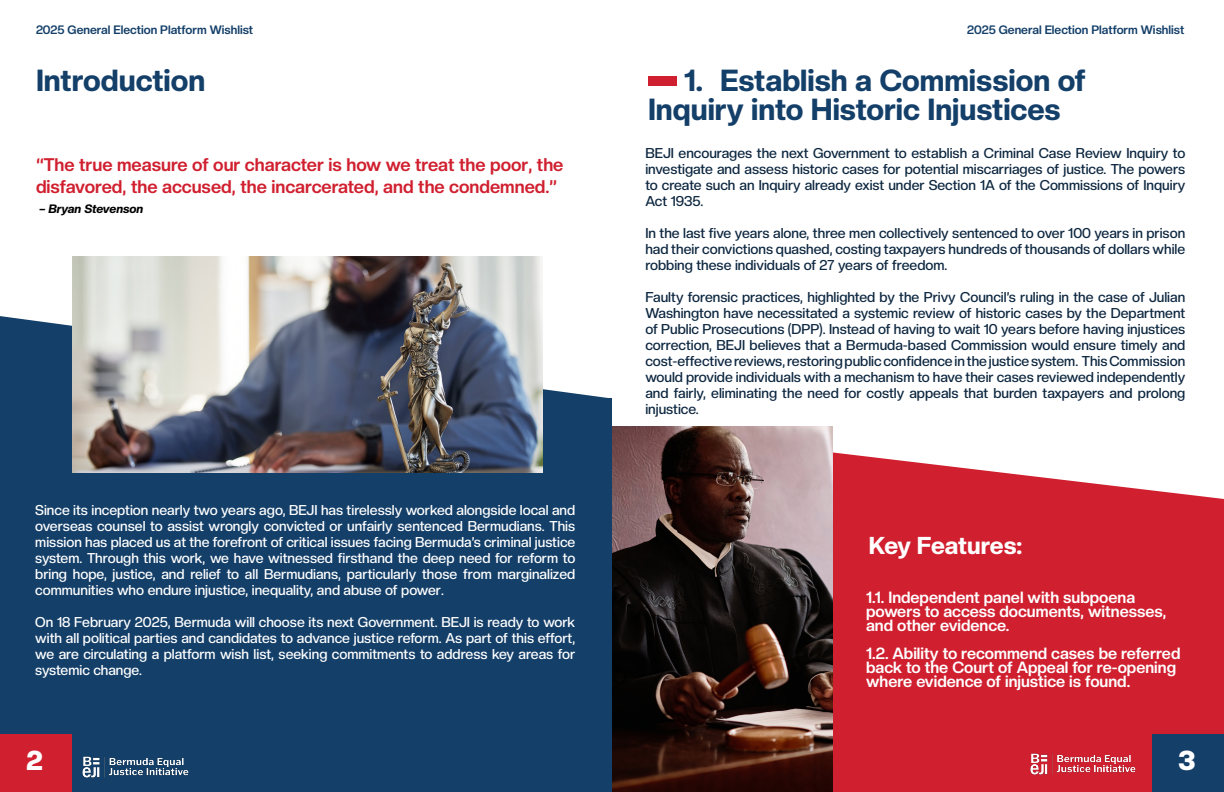
<style>
.page{position:relative;width:1224px;height:792px;background:#fff}
.page>*{position:absolute;margin:0;border:0;box-sizing:border-box;transform-origin:0 0}
.t1{font:800 30px/29px "Creato Display";color:#143f69}
.t2{font:900 27px "Creato Display";color:#fff}
.t3{font:800 24px "Creato Display";letter-spacing:-.01em;color:#fff}
.t4{font:700 18px/21.6px "Creato Display";color:#d01f2f}
.t5{font:700 16px/14px "Creato Display";color:#fff}
.t6{font:500 14px/16px "Creato Display";color:#0d2740;text-align:justify}
.t7{font:500 14px/16px "Creato Display";color:#fff;text-align:justify}
.t8{font:700 12px "Creato Display";color:#143f69}
.t9{font:italic 800 12px "Creato Display";color:#000}
</style>
<div class="page">
<div style="left:0;top:399px;width:612px;height:393px;background:#143f69"></div>
<svg style="left:833px;top:452px;width:391px;height:288px;background:#d33140"></svg>
<svg style="left:0;top:316px;width:612px;height:157px;fill:#143f69"></svg>
<div style="left:612px;top:740px;width:612px;height:52px;background:#d01f2f"></div>
<div style="left:0;top:734px;width:72px;height:58px;background:#d01f2f"></div>
<div style="left:1152px;top:734px;width:72px;height:58px;background:#143f69"></div>
<img style="left:72px;top:256px;width:471px;height:216px">
<img style="left:82px;top:756px;width:107px;height:22px">
<img style="left:1030px;top:753px;width:106px;height:22px">
<img style="left:612px;top:426px;width:221px;height:366px">
<div style="left:648px;top:76px;width:28px;height:10px;background:#d01f2f"></div>
<p class="t8" style="left:36px;top:23px;width:219px">2025 General Election Platform Wishlist</p>
<p class="t8" style="left:967px;top:23px;width:219px">2025 General Election Platform Wishlist</p>
<h1 class="t1" style="left:36px;top:66px;width:171px">Introduction</h1>
<h1 class="t1" style="left:648px;top:66px;width:439px;text-indent:36px">1. Establish a Commission of<br>Inquiry into Historic Injustices</h1>
<p class="t4" style="left:36px;top:154px;width:529px">“The true measure of our character is how we treat the poor, the disfavored, the accused, the incarcerated, and the condemned.”</p>
<p class="t9" style="left:39px;top:201px;width:106px">– Bryan Stevenson</p>
<p class="t7" style="left:35px;top:502px;width:542px">Since its inception nearly two years ago, BEJI has tirelessly worked alongside local and overseas counsel to assist wrongly convicted or unfairly sentenced Bermudians. This mission has placed us at the forefront of critical issues facing Bermuda’s criminal justice system. Through this work, we have witnessed firsthand the deep need for reform to bring hope, justice, and relief to all Bermudians, particularly those from marginalized communities who endure injustice, inequality, and abuse of power.</p>
<p class="t7" style="left:35px;top:614px;width:542px">On 18 February 2025, Bermuda will choose its next Government. BEJI is ready to work with all political parties and candidates to advance justice reform. As part of this effort, we are circulating a platform wish list, seeking commitments to address key areas for systemic change.</p>
<h2 class="t2" style="left:26px;top:745px;width:18px">2</h2>
<p class="t6" style="left:645px;top:145px;width:542px">BEJI encourages the next Government to establish a Criminal Case Review Inquiry to investigate and assess historic cases for potential miscarriages of justice. The powers to create such an Inquiry already exist under Section 1A of the Commissions of Inquiry Act 1935.</p>
<p class="t6" style="left:645px;top:225px;width:541px">In the last five years alone, three men collectively sentenced to over 100 years in prison had their convictions quashed, costing taxpayers hundreds of thousands of dollars while robbing these individuals of 27 years of freedom.</p>
<p class="t6" style="left:645px;top:289px;width:542px">Faulty forensic practices, highlighted by the Privy Council’s ruling in the case of Julian Washington have necessitated a systemic review of historic cases by the Department of Public Prosecutions (DPP). Instead of having to wait 10 years before having injustices correction, BEJI believes that a Bermuda-based Commission would ensure timely and cost-effective reviews, restoring public confidence in the justice system. This Commission would provide individuals with a mechanism to have their cases reviewed independently and fairly, eliminating the need for costly appeals that burden taxpayers and prolong injustice.</p>
<h3 class="t3" style="left:869px;top:532px;width:155px">Key Features:</h3>
<p class="t5" style="left:866px;top:590px;width:302px">1.1. Independent panel with subpoena powers to access documents, witnesses, and other evidence.</p>
<p class="t5" style="left:866px;top:646px;width:316px">1.2. Ability to recommend cases be referred back to the Court of Appeal for re-opening where evidence of injustice is found.</p>
<h2 class="t2" style="left:1178px;top:745px;width:18px">3</h2>
</div>
